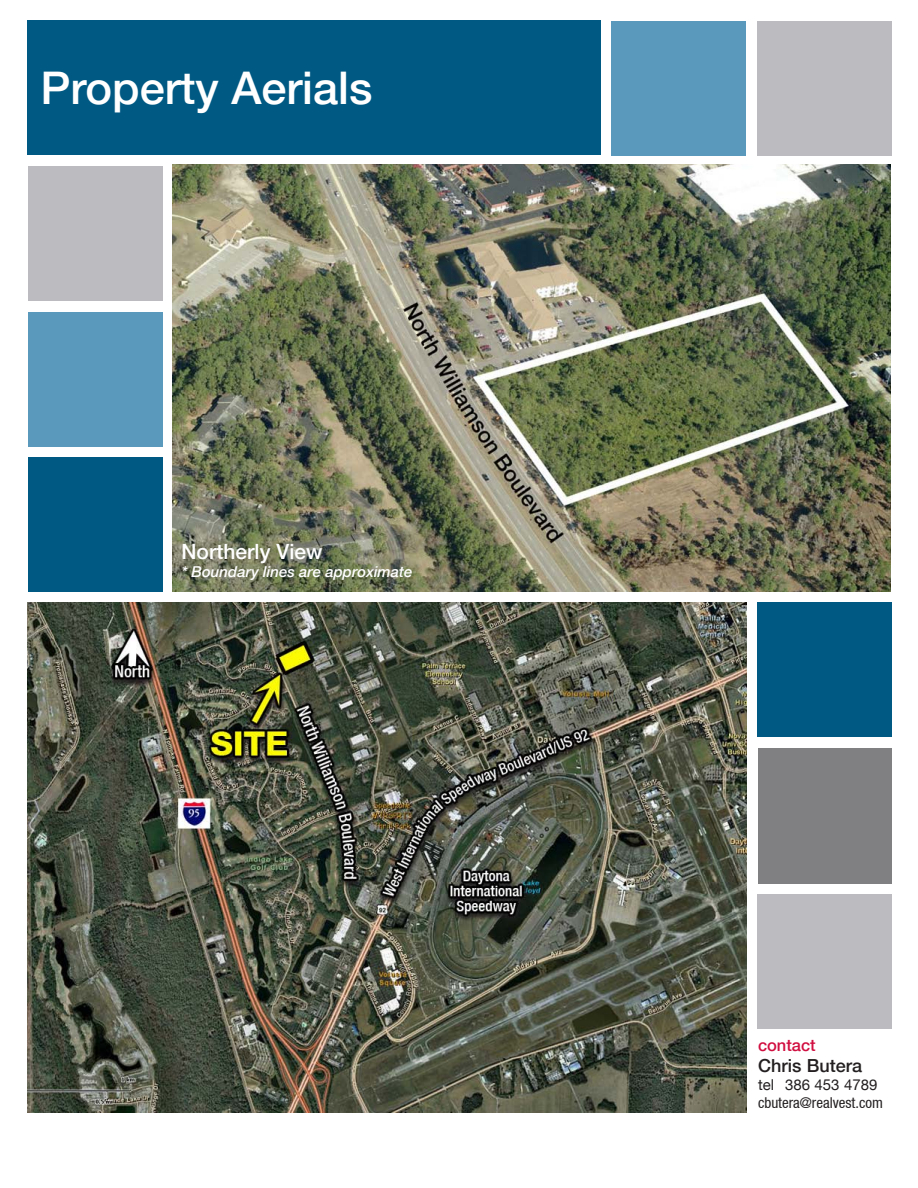
<style>
.page{position:relative;width:918px;height:1188px;background:#fff}
.page>*{position:absolute;margin:0;border:0;box-sizing:border-box;transform-origin:0 0}
.t1{font:500 45px "Helvetica Neue LT";color:#fff}
.t2{font:500 21px "Helvetica Neue LT";color:#fff}
.t3{font:500 18px "Helvetica Neue LT";color:#231f20}
.t4{font:500 16.5px "Helvetica Neue LT";color:#d10e40}
.t5{font:italic 500 15px "Helvetica Neue LT";color:#fff}
.t6{font:condensed 15px "Helvetica Neue LT";color:#231f20}
.t7{font:15px "Helvetica Neue LT";color:#231f20}
</style>
<div class="page">
<div style="left:611px;top:21px;width:135px;height:135px;background:#5a99bb"></div>
<div style="left:757px;top:21px;width:134px;height:135px;background:#bcbbbf"></div>
<div style="left:758px;top:748px;width:133px;height:135px;background:#808083"></div>
<div style="left:757px;top:894px;width:134px;height:135px;background:#bcbbbf"></div>
<div style="left:27px;top:20px;width:574px;height:135px;background:#005983"></div>
<div style="left:28px;top:312px;width:135px;height:135px;background:#5a99bb"></div>
<div style="left:28px;top:458px;width:135px;height:134px;background:#005983"></div>
<div style="left:757px;top:602px;width:135px;height:135px;background:#005983"></div>
<div style="left:28px;top:166px;width:135px;height:136px;background:#bcbbbf"></div>
<img style="left:173px;top:164px;width:718px;height:428px">
<img style="left:27px;top:602px;width:720px;height:510px">
<p class="t1" style="left:40px;top:61px;width:333px">Property Aerials</p>
<p class="t2" style="left:182px;top:539px;width:143px">Northerly View</p>
<p class="t5" style="left:182px;top:563px;width:233px">* Boundary lines are approximate</p>
<p class="t4" style="left:758px;top:1035px;width:59px">contact</p>
<p class="t3" style="left:758px;top:1055px;width:106px">Chris Butera</p>
<p class="t7" style="left:758px;top:1076px;width:121px">tel 386 453 4789</p>
<p class="t6" style="left:758px;top:1094px;width:126px">cbutera@realvest.com</p>
</div>
